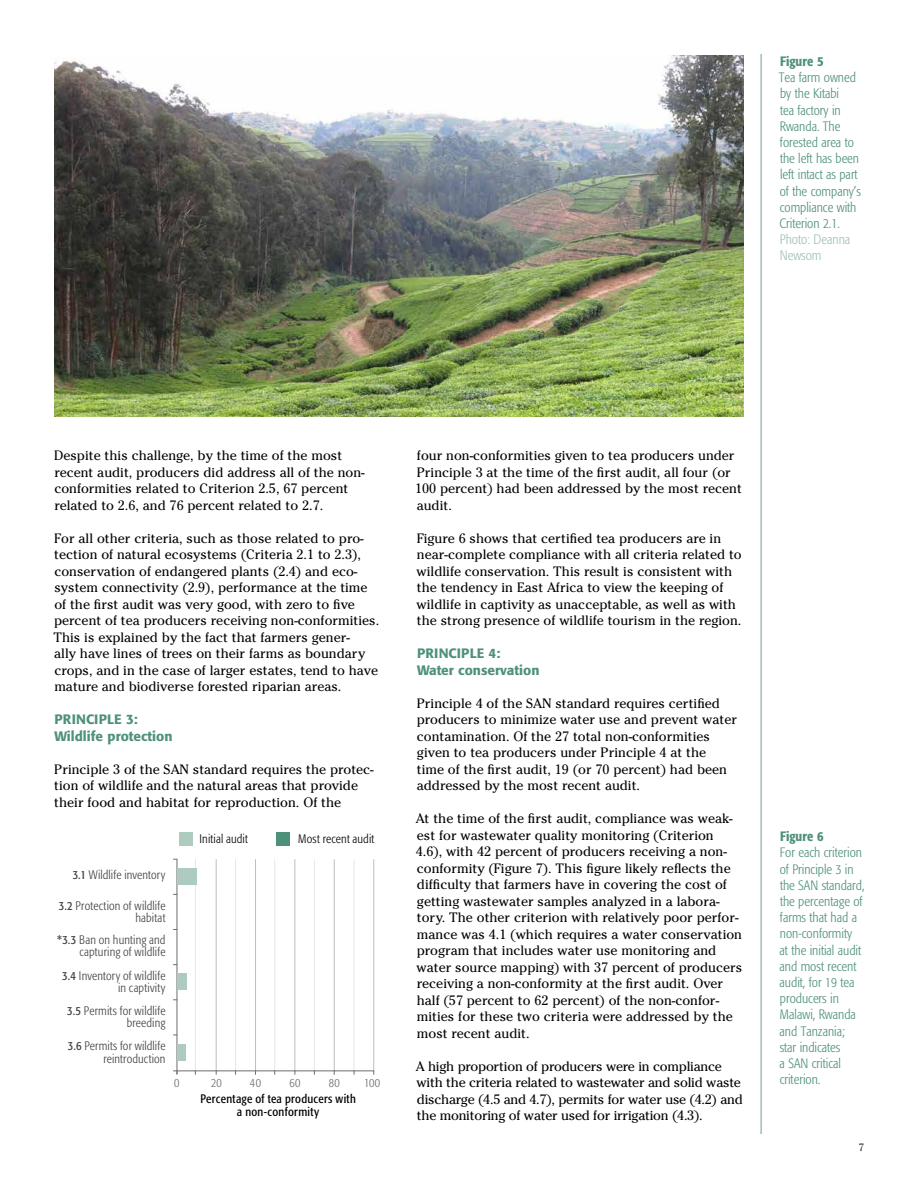
<style>
.page{position:relative;width:918px;height:1188px;background:#fff}
.page>*{position:absolute;margin:0;border:0;box-sizing:border-box;transform-origin:0 0}
.t1{font:13.5px/16.5px "Cheltenham";color:#000}
.t2{font:300 condensed 13.5px/16.2px "Formata";color:#4e917a}
.t3{font:13.5px/16.5px "Cheltenham";letter-spacing:-.02em;color:#000}
.t4{font:500 13.5px/16.5px "Formata";color:#4e917a}
.t5{font:300 condensed 13.5px/16.2px "Formata";color:#9dc1b3}
.t6{font:500 condensed 13.5px "Formata";color:#4e917a}
.t7{font:300 condensed 12.15px/12.1px "Formata";letter-spacing:.015em;color:#414042;text-align:right}
.t8{font:condensed 12.15px/12.1px "Formata";letter-spacing:.025em;color:#000;text-align:center}
.t9{font:300 condensed 12.15px "Formata";letter-spacing:.015em;color:#000}
.t10{font:300 condensed 12.15px "Formata";letter-spacing:.03em;color:#6d6e71}
.t11{font:300 10.5px "Cheltenham";color:#000}
.s1{font-weight:400}
</style>
<div class="page">
<hr style="left:760px;top:54px;width:2px;height:1080px;background:#9dc1b3">
<img style="left:54px;top:56px;width:689px;height:361px">
<hr style="left:177px;top:859px;width:1px;height:215px;background:#6d6e71">
<hr style="left:216px;top:859px;width:1px;height:213px;background:#bcbec0">
<hr style="left:195px;top:859px;width:1px;height:213px;background:#e6e7e8">
<hr style="left:235px;top:859px;width:1px;height:213px;background:#e6e7e8">
<hr style="left:274px;top:859px;width:1px;height:213px;background:#e6e7e8">
<hr style="left:314px;top:859px;width:1px;height:213px;background:#e6e7e8">
<hr style="left:354px;top:859px;width:1px;height:213px;background:#e6e7e8">
<hr style="left:255px;top:859px;width:1px;height:213px;background:#bcbec0">
<hr style="left:294px;top:859px;width:1px;height:213px;background:#bcbec0">
<hr style="left:334px;top:859px;width:1px;height:213px;background:#bcbec0">
<hr style="left:373px;top:859px;width:1px;height:213px;background:#bcbec0">
<hr style="left:173px;top:1070px;width:201px;height:1px;background:#6d6e71">
<div style="left:276px;top:832px;width:14px;height:14px;background:#4e917a"></div>
<div style="left:179px;top:832px;width:14px;height:14px;background:#aecbc0"></div>
<div style="left:177px;top:869px;width:20px;height:16px;background:#aecbc0"></div>
<div style="left:177px;top:973px;width:9px;height:17px;background:#aecbc0"></div>
<div style="left:177px;top:1044px;width:9px;height:16px;background:#aecbc0"></div>
<p class="t6" style="left:780px;top:53px;width:45px">Figure 5</p>
<p class="t2" style="left:779px;top:70px;width:84px">Tea farm owned by the Kitabi<br>tea factory in<br>Rwanda. The forested area to the left has been left intact as part of the company’s compliance with<br>Criterion 2.1.</p>
<p class="t5" style="left:780px;top:232px;width:72px">Photo: Deanna<br>Newsom</p>
<p class="t1" style="left:54px;top:447px;width:312px">Despite this challenge, by the time of the most recent audit, producers did address all of the non&shy;conformities related to Criterion 2.5, 67 percent related to 2.6, and 76 percent related to 2.7.</p>
<p class="t1" style="left:53px;top:530px;width:327px">For all other criteria, such as those related to pro&shy;tection of natural ecosystems (Criteria 2.1 to 2.3), conservation of endangered plants (2.4) and eco&shy;system connectivity (2.9), performance at the time of the first audit was very good, with zero to five percent of tea producers receiving non-conformities.<br>This is explained by the fact that farmers gener-<br>ally have lines of trees on their farms as boundary crops, and in the case of larger estates, tend to have mature and biodiverse forested riparian areas.</p>
<p class="t4" style="left:55px;top:711px;width:17px">Principl</p>
<p class="t1" style="left:415px;top:447px;width:328px">four non-conformities given to tea producers under Principle 3 at the time of the first audit, all four (or 100 percent) had been addressed by the most recent audit.</p>
<p class="t1" style="left:417px;top:530px;width:327px">Figure 6 shows that certified tea producers are in near-complete compliance with all criteria related to wildlife conservation. This result is consistent with the tendency in East Africa to view the keeping of wildlife in captivity as unacceptable, as well as with the strong presence of wildlife tourism in the region.</p>
<p class="t4" style="left:417px;top:645px;width:17px">Principl</p>
<p class="t4" style="left:417px;top:645px;width:124px;text-indent:60px">e 4:<br>Water conservation</p>
<p class="t1" style="left:417px;top:695px;width:322px">Principle 4 of the SAN standard requires certified producers to minimize water use and prevent water contamination. Of the 27 total non-conformities given to tea producers under Principle 4 at the<br>time of the first audit, 19 (or 70 percent) had been addressed by the most recent audit.</p>
<p class="t1" style="left:416px;top:810px;width:328px">At the time of the first audit, compliance was weak&shy;est for wastewater quality monitoring (Criterion 4.6), with 42 percent of producers receiving a non&shy;conformity (Figure 7). This figure likely reflects the difficulty that farmers have in covering the cost of getting wastewater samples analyzed in a labora&shy;tory. The other criterion with relatively poor perfor&shy;mance was 4.1 (which requires a water conservation program that includes water use monitoring and water source mapping) with 37 percent of producers receiving a non-conformity at the first audit. Over half (57 percent to 62 percent) of the non-confor&shy;mities for these two criteria were addressed by the most recent audit.</p>
<p class="t3" style="left:416px;top:1058px;width:329px">A high proportion of producers were in compliance with the criteria related to wastewater and solid waste discharge (4.5 and 4.7), permits for water use (4.2) and the monitoring of water used for irrigation (4.3).</p>
<p class="t4" style="left:55px;top:711px;width:119px;text-indent:60px">e 3:<br>Wildlife protection</p>
<p class="t1" style="left:54px;top:761px;width:321px">Principle 3 of the SAN standard requires the protec&shy;tion of wildlife and the natural areas that provide their food and habitat for reproduction. Of the</p>
<p class="t9" style="left:200px;top:832px;width:50px">Initial audit</p>
<p class="t9" style="left:298px;top:832px;width:78px">Most recent audit</p>
<p class="t6" style="left:780px;top:828px;width:45px">Figure 6</p>
<p class="t2" style="left:780px;top:845px;width:87px">For each criterion of Principle 3 in the SAN standard, the percentage of farms that had a non-conformity<br>at the initial audit and most recent audit, for 19 tea producers in<br>Malawi, Rwanda and Tanzania; star indicates<br>a SAN critical criterion.</p>
<p class="t7" style="left:73px;top:869px;width:94px"><span class="s1">3.1</span> Wildlife inventory</p>
<p class="t7" style="left:59px;top:900px;width:108px"><span class="s1">3.2</span> Protection of wildlife habitat</p>
<p class="t7" style="left:57px;top:934px;width:110px"><span class="s1">*3.3</span> Ban on hunting and capturing of wildlife</p>
<p class="t7" style="left:62px;top:970px;width:105px"><span class="s1">3.4</span> Inventory of wildlife in captivity</p>
<p class="t7" style="left:67px;top:1005px;width:100px"><span class="s1">3.5</span> Permits for wildlife breeding</p>
<p class="t7" style="left:68px;top:1040px;width:99px"><span class="s1">3.6</span> Permits for wildlife reintroduction</p>
<p class="t10" style="left:174px;top:1076px;width:7px">0</p>
<p class="t10" style="left:211px;top:1076px;width:12px">20</p>
<p class="t10" style="left:250px;top:1076px;width:13px">40</p>
<p class="t10" style="left:289px;top:1076px;width:13px">60</p>
<p class="t10" style="left:329px;top:1076px;width:13px">80</p>
<p class="t10" style="left:364px;top:1076px;width:18px">100</p>
<p class="t8" style="left:200px;top:1093px;width:157px">Percentage of tea producers with a non-conformity</p>
<p class="t11" style="left:859px;top:1141px;width:7px">7</p>
</div>
